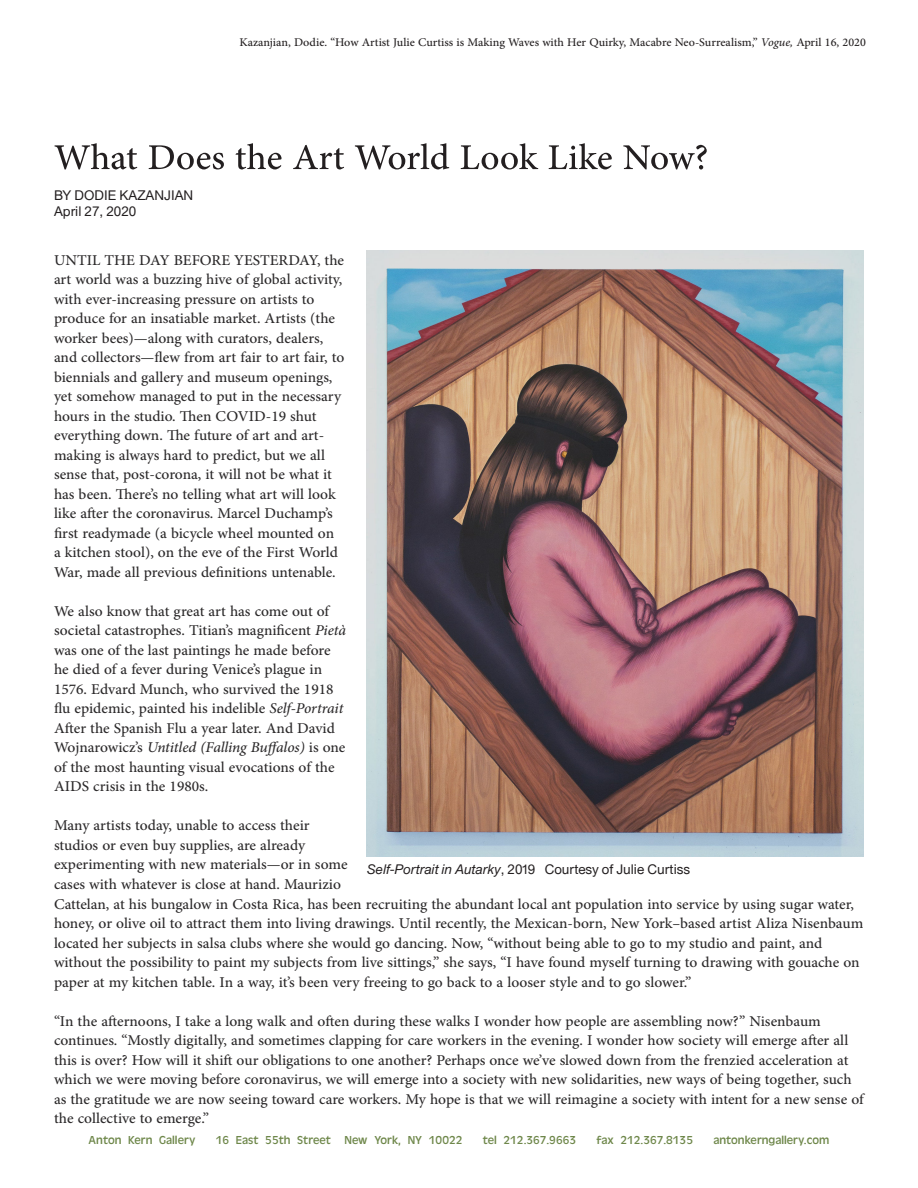
<style>
.page{position:relative;width:918px;height:1188px;background:#fff}
.page>*{position:absolute;margin:0;border:0;box-sizing:border-box;transform-origin:0 0}
.t1{font:51px "Adobe Arabic";color:#231f20}
.t2{font:21px/19.5px "Adobe Arabic";color:#2b292a}
.t3{font:16.5px "Adobe Arabic";color:#231f20}
.t4{font:13.5px "Union";color:#231f20}
.t5{font:12px "Antique Oli";color:#6e874a}
.s1{font-style:italic}
</style>
<div class="page">
<img style="left:367px;top:251px;width:497px;height:605px">
<p class="t3" style="left:240px;top:30px;width:628px">Kazanjian, Dodie. “How Artist Julie Curtiss is Making Waves with Her Quirky, Macabre Neo-Surrealism,” <span class="s1">Vogue,</span> April 16, 2020</p>
<p class="t1" style="left:54px;top:122px;width:656px">What Does the Art World Look Like Now?</p>
<p class="t4" style="left:54px;top:185px;width:141px">BY DODIE KAZANJIAN</p>
<p class="t4" style="left:54px;top:201px;width:84px">April 27, 2020</p>
<p class="t2" style="left:54px;top:248px;width:292px">UNTIL THE DAY BEFORE YESTERDAY, the art world was a buzzing hive of global activity, with ever-increasing pressure on artists to produce for an insatiable market. Artists (the worker bees)—along with curators, dealers, and collectors—flew from art fair to art fair, to biennials and gallery and museum openings, yet somehow managed to put in the necessary hours in the studio. Then COVID-19 shut everything down. The future of art and art&shy;making is always hard to predict, but we all sense that, post-corona, it will not be what it has been. There’s no telling what art will look like after the coronavirus. Marcel Duchamp’s first readymade (a bicycle wheel mounted on a kitchen stool), on the eve of the First World War, made all previous definitions untenable.</p>
<p class="t2" style="left:54px;top:599px;width:294px">We also know that great art has come out of societal catastrophes. Titian’s magnificent <span class="s1">Pietà </span>was one of the last paintings he made before he died of a fever during Venice’s plague in 1576. Edvard Munch, who survived the 1918 flu epidemic, painted his indelible <span class="s1">Self-Portrait </span>After the Spanish Flu a year later. And David Wojnarowicz’s <span class="s1">Untitled (Falling Buffalos)</span> is one of the most haunting visual evocations of the AIDS crisis in the 1980s.</p>
<p class="t2" style="left:54px;top:813px;width:295px">Many artists today, unable to access their studios or even buy supplies, are already experimenting with new materials—or in some cases with whatever is close at hand. Maurizio</p>
<p class="t4" style="left:367px;top:859px;width:325px"><span class="s1">Self-Portrait in Autarky</span>, 2019 Courtesy of Julie Curtiss</p>
<p class="t2" style="left:54px;top:892px;width:811px">Cattelan, at his bungalow in Costa Rica, has been recruiting the abundant local ant population into service by using sugar water, honey, or olive oil to attract them into living drawings. Until recently, the Mexican-born, New York–based artist Aliza Nisenbaum located her subjects in salsa clubs where she would go dancing. Now, “without being able to go to my studio and paint, and without the possibility to paint my subjects from live sittings,” she says, “I have found myself turning to drawing with gouache on paper at my kitchen table. In a way, it’s been very freeing to go back to a looser style and to go slower.”</p>
<p class="t2" style="left:54px;top:1009px;width:811px">“In the afternoons, I take a long walk and often during these walks I wonder how people are assembling now?” Nisenbaum continues. “Mostly digitally, and sometimes clapping for care workers in the evening. I wonder how society will emerge after all this is over? How will it shift our obligations to one another? Perhaps once we’ve slowed down from the frenzied acceleration at which we were moving before coronavirus, we will emerge into a society with new solidarities, new ways of being together, such as the gratitude we are now seeing toward care workers. My hope is that we will reimagine a society with intent for a new sense of the collective to emerge.”</p>
<p class="t5" style="left:89px;top:1134px;width:108px">Anton Kern Gallery</p>
<p class="t5" style="left:216px;top:1134px;width:248px">16 East 55th Street New York, NY 10022</p>
<p class="t5" style="left:483px;top:1134px;width:95px">tel 212.367.9663</p>
<p class="t5" style="left:596px;top:1134px;width:98px">fax 212.367.8135</p>
<p class="t5" style="left:713px;top:1134px;width:118px">antonkerngallery.com</p>
</div>
